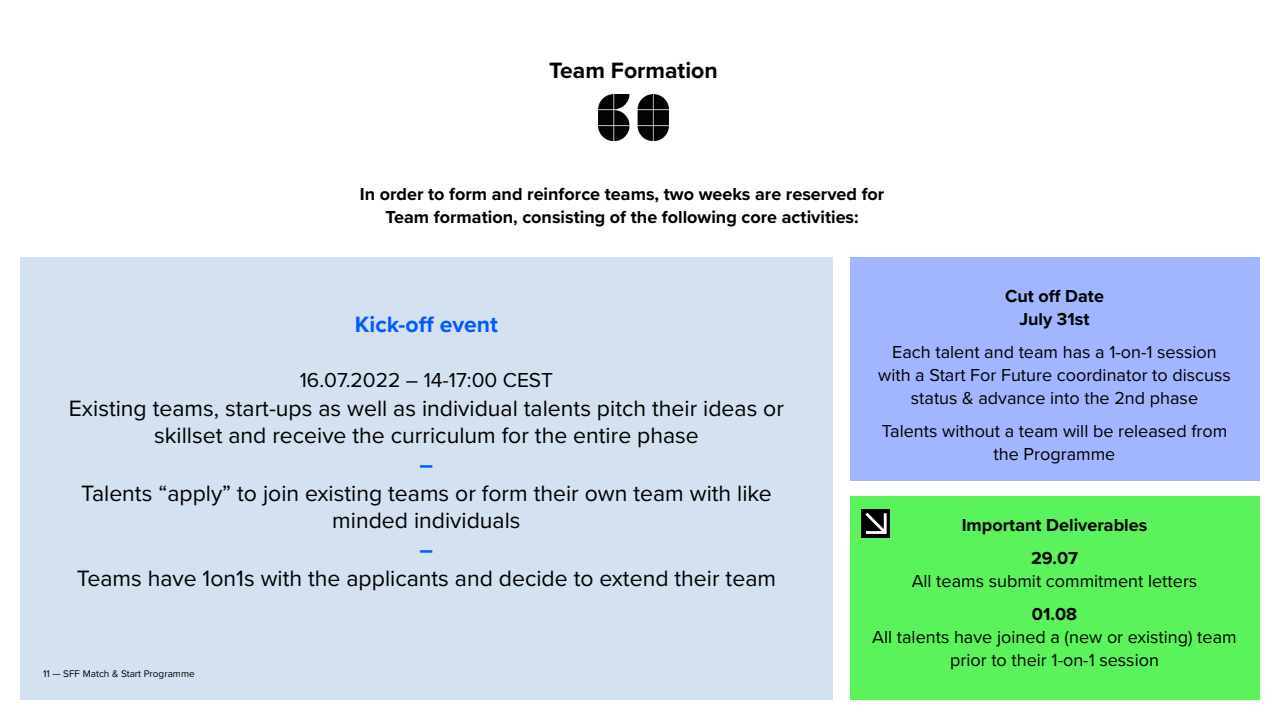
<style>
.page{position:relative;width:1280px;height:720px;background:#fff}
.page>*{position:absolute;margin:0;border:0;box-sizing:border-box;transform-origin:0 0}
.t1{font:23px/27px "Proxima Nova";color:#000;text-align:center}
.t2{font:700 23px "Proxima Nova";color:#025bff}
.t3{font:700 23px "Proxima Nova";color:#000}
.t4{font:21px "Proxima Nova";color:#000}
.t5{font:18px/23px "Proxima Nova";color:#000;text-align:center}
.t6{font:700 18px/23px "Proxima Nova";color:#000;text-align:center}
.t7{font:10px "Proxima Nova";color:#000}
</style>
<div class="page">
<div style="left:20px;top:257px;width:813px;height:443px;background:#d4e1f1"></div>
<div style="left:850px;top:257px;width:410px;height:224px;background:#a2b6ff"></div>
<div style="left:850px;top:497px;width:410px;height:203px;background:#5af35b"></div>
<div style="left:862px;top:509px;width:28px;height:28px;background:#000"></div>
<svg style="left:865px;top:513px;width:22px;height:21px"></svg>
<img style="left:599px;top:94px;width:69px;height:47px">
<p class="t3" style="left:549px;top:53px;width:170px">Team Formation</p>
<p class="t6" style="left:360px;top:182px;width:526px">In order to form and reinforce teams, two weeks are reserved for<br>Team formation, consisting of the following core activities:</p>
<p class="t2" style="left:355px;top:307px;width:145px">Kick-off event</p>
<p class="t4" style="left:300px;top:365px;width:255px">16.07.2022 – 14-17:00 CEST</p>
<p class="t1" style="left:69px;top:394px;width:717px">Existing teams, start-ups as well as individual talents pitch their ideas or skillset and receive the curriculum for the entire phase</p>
<p class="t2" style="left:420px;top:448px;width:15px">–</p>
<p class="t1" style="left:81px;top:479px;width:692px">Talents “apply” to join existing teams or form their own team with like minded individuals</p>
<p class="t2" style="left:420px;top:533px;width:15px">–</p>
<p class="t1" style="left:77px;top:564px;width:701px">Teams have 1on1s with the applicants and decide to extend their team</p>
<p class="t7" style="left:43px;top:666px;width:153px">11 — SFF Match &amp; Start Programme</p>
<p class="t6" style="left:1005px;top:284px;width:100px">Cut off Date<br>July 31st</p>
<p class="t5" style="left:878px;top:340px;width:354px">Each talent and team has a 1-on-1 session with a Start For Future coordinator to discuss status &amp; advance into the 2nd phase</p>
<p class="t5" style="left:882px;top:419px;width:347px">Talents without a team will be released from the Programme</p>
<p class="t6" style="left:962px;top:508px;width:187px;line-height:33px">Important Deliverables<br>29.07</p>
<p class="t5" style="left:912px;top:569px;width:287px">All teams submit commitment letters</p>
<p class="t6" style="left:1032px;top:602px;width:47px">01.08</p>
<p class="t5" style="left:872px;top:625px;width:366px">All talents have joined a (new or existing) team prior to their 1-on-1 session</p>
</div>
